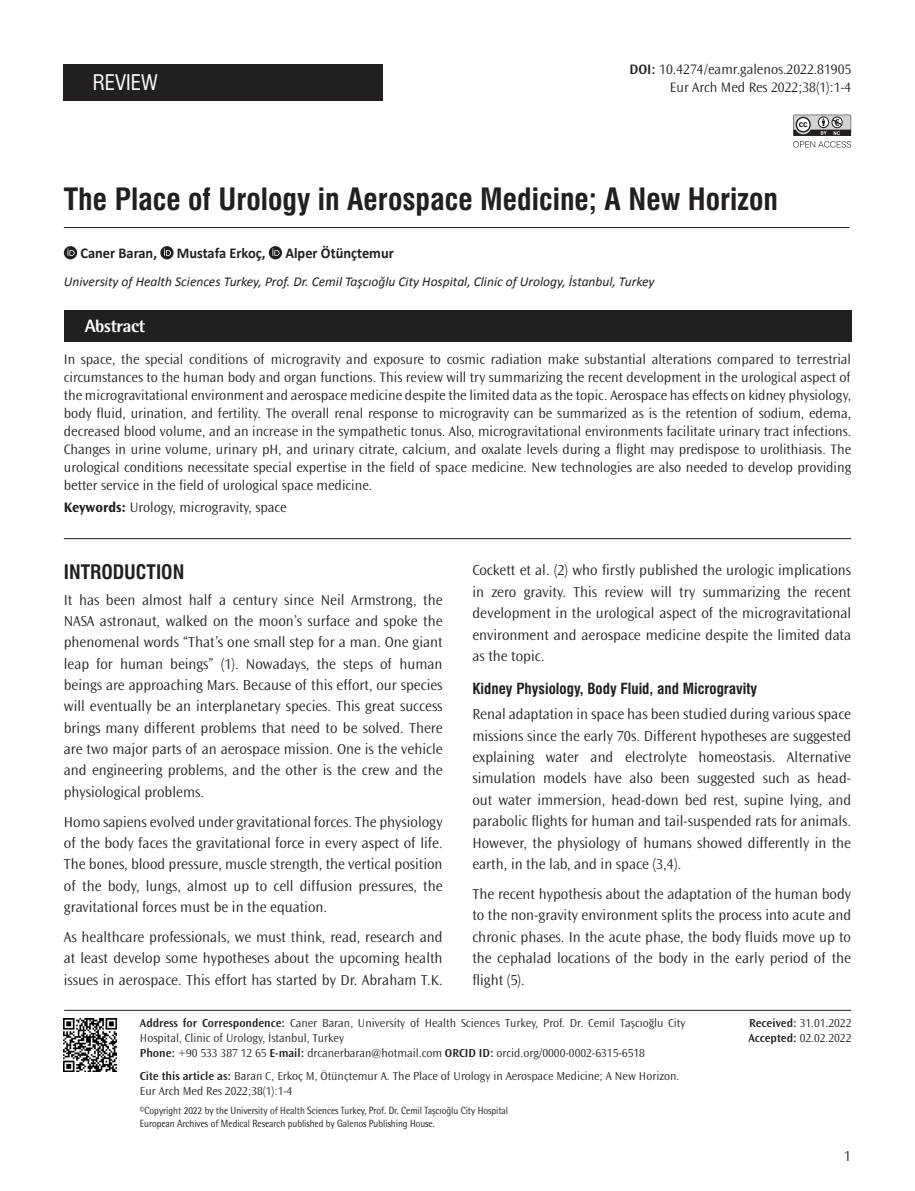
<style>
.page{position:relative;width:915px;height:1191px;background:#fff}
.page>*{position:absolute;margin:0;border:0;box-sizing:border-box;transform-origin:0 0}
.t1{font:30px "Swiss Condensed Bold Tr";color:#231f20}
.t2{font:21px "Swiss Condensed Tr";color:#fff}
.t3{font:19.5px "Swiss Condensed Bold Tr";color:#231f20}
.t4{font:800 18px "Rotis Semi Sans Std";letter-spacing:-.025em;color:#fff}
.t5{font:300 15px/21.3px "Ocean Sans Std";color:#231f20;text-align:justify}
.t6{font:15px "Swiss Condensed Bold Tr";color:#231f20}
.t7{font:700 15px "Calibri";color:#231f20;scale:.96 1}
.t8{font:300 14.25px/18px "Ocean Sans Std";color:#231f20;text-align:justify}
.t9{font:italic 13.5px "Calibri";color:#231f20}
.t10{font:300 12px/15px "Ocean Sans Std";color:#231f20}
.t11{font:10.5px/13.5px "Rotis Semi Sans Std";letter-spacing:-.005em;color:#231f20;scale:.9 1}
.s1{font-weight:600}
.s2{font-weight:700}
</style>
<div class="page">
<hr style="left:64px;top:1010px;width:786px;height:1px;background:#231f20">
<svg style="left:793px;top:115px;width:57px;height:33px"></svg>
<div style="left:64px;top:64px;width:319px;height:37px;background:#231f20"></div>
<img style="left:63px;top:1018px;width:54px;height:54px">
<hr style="left:64px;top:538px;width:786px;height:1px;background:#231f20">
<div style="left:64px;top:310px;width:786px;height:31px;background:#231f20"></div>
<svg style="left:64px;top:246px;width:13px;height:13px"></svg>
<svg style="left:67px;top:248px;width:8px;height:8px"></svg>
<div style="left:160px;top:246px;width:13px;height:13px;background:#231f20;border-radius:50%"></div>
<svg style="left:164px;top:248px;width:7px;height:8px"></svg>
<svg style="left:269px;top:246px;width:13px;height:13px"></svg>
<svg style="left:272px;top:248px;width:7px;height:8px"></svg>
<hr style="left:64px;top:227px;width:785px;height:1px;background:#231f20">
<h2 class="t2" style="left:93px;top:70px;width:67px">REVIEW</h2>
<p class="t8" style="left:629px;top:61px;width:223px"><span class="s1">DOI:</span> 10.4274/eamr.galenos.2022.81905</p>
<p class="t8" style="left:669px;top:79px;width:183px">Eur Arch Med Res 2022;38(1):1-4</p>
<h1 class="t1" style="left:64px;top:181px;width:715px">The Place of Urology in Aerospace Medicine; A New Horizon</h1>
<p class="t7" style="left:80px;top:244px;width:81px">Caner Baran,</p>
<p class="t7" style="left:177px;top:244px;width:94px">Mustafa Erkoç,</p>
<p class="t7" style="left:285px;top:244px;width:114px">Alper Ötünçtemur</p>
<p class="t9" style="left:64px;top:273px;width:592px">University of Health Sciences Turkey, Prof. Dr. Cemil Taşcıoğlu City Hospital, Clinic of Urology, İstanbul, Turkey</p>
<p class="t4" style="left:85px;top:314px;width:62px">Abstract</p>
<p class="t8" style="left:64px;top:350px;width:788px">In space, the special conditions of microgravity and exposure to cosmic radiation make substantial alterations compared to terrestrial circumstances to the human body and organ functions. This review will try summarizing the recent development in the urological aspect of the microgravitational environment and aerospace medicine despite the limited data as the topic. Aerospace has effects on kidney physiology, body fluid, urination, and fertility. The overall renal response to microgravity can be summarized as is the retention of sodium, edema, decreased blood volume, and an increase in the sympathetic tonus. Also, microgravitational environments facilitate urinary tract infections.<br>Changes in urine volume, urinary pH, and urinary citrate, calcium, and oxalate levels during a flight may predispose to urolithiasis. The urological conditions necessitate special expertise in the field of space medicine. New technologies are also needed to develop providing better service in the field of urological space medicine.</p>
<p class="t8" style="left:64px;top:498px;width:224px"><span class="s2">Keywords:</span> Urology, microgravity, space</p>
<h3 class="t3" style="left:64px;top:560px;width:122px">INTRODUCTION</h3>
<p class="t5" style="left:64px;top:589px;width:380px">It has been almost half a century since Neil Armstrong, the NASA astronaut, walked on the moon’s surface and spoke the phenomenal words “That’s one small step for a man. One giant leap for human beings” (1). Nowadays, the steps of human beings are approaching Mars. Because of this effort, our species will eventually be an interplanetary species. This great success brings many different problems that need to be solved. There are two major parts of an aerospace mission. One is the vehicle and engineering problems, and the other is the crew and the physiological problems.</p>
<p class="t5" style="left:64px;top:811px;width:380px">Homo sapiens evolved under gravitational forces. The physiology of the body faces the gravitational force in every aspect of life.<br>The bones, blood pressure, muscle strength, the vertical position of the body, lungs, almost up to cell diffusion pressures, the gravitational forces must be in the equation.</p>
<p class="t5" style="left:64px;top:926px;width:380px">As healthcare professionals, we must think, read, research and at least develop some hypotheses about the upcoming health issues in aerospace. This effort has started by Dr. Abraham T.K.</p>
<p class="t5" style="left:472px;top:560px;width:380px">Cockett et al. (2) who firstly published the urologic implications in zero gravity. This review will try summarizing the recent development in the urological aspect of the microgravitational environment and aerospace medicine despite the limited data as the topic.</p>
<p class="t6" style="left:472px;top:679px;width:286px">Kidney Physiology, Body Fluid, and Microgravity</p>
<p class="t5" style="left:472px;top:704px;width:380px">Renal adaptation in space has been studied during various space missions since the early 70s. Different hypotheses are suggested explaining water and electrolyte homeostasis. Alternative simulation models have also been suggested such as head&shy;out water immersion, head-down bed rest, supine lying, and parabolic flights for human and tail-suspended rats for animals.<br>However, the physiology of humans showed differently in the earth, in the lab, and in space (3,4).</p>
<p class="t5" style="left:472px;top:883px;width:380px">The recent hypothesis about the adaptation of the human body to the non-gravity environment splits the process into acute and chronic phases. In the acute phase, the body fluids move up to the cephalad locations of the body in the early period of the flight (5).</p>
<p class="t10" style="left:140px;top:1016px;width:547px"><span class="s1">Address for Correspondence:</span> Caner Baran, University of Health Sciences Turkey, Prof. Dr. Cemil Taşcıoğlu City<br>Hospital, Clinic of Urology, İstanbul, Turkey<br><span class="s1">Phone:</span> +90 533 387 12 65 <span class="s1">E-mail:</span> drcanerbaran@hotmail.com <span class="s1">ORCID ID:</span> orcid.org/0000-0002-6315-6518</p>
<p class="t10" style="left:140px;top:1068px;width:541px"><span class="s1">Cite this article as:</span> Baran C, Erkoç M, Ötünçtemur A. The Place of Urology in Aerospace Medicine; A New Horizon.<br>Eur Arch Med Res 2022;38(1):1-4</p>
<p class="t11" style="left:140px;top:1103px;width:410px">©Copyright 2022 by the University of Health Sciences Turkey, Prof. Dr. Cemil Taşcıoğlu City Hospital<br>European Archives of Medical Research published by Galenos Publishing House.</p>
<p class="t10" style="left:748px;top:1016px;width:105px"><span class="s1">Received:</span> 31.01.2022<br><span class="s1">Accepted:</span> 02.02.2022</p>
<p class="t5" style="left:843px;top:1146px;width:9px">1</p>
</div>
